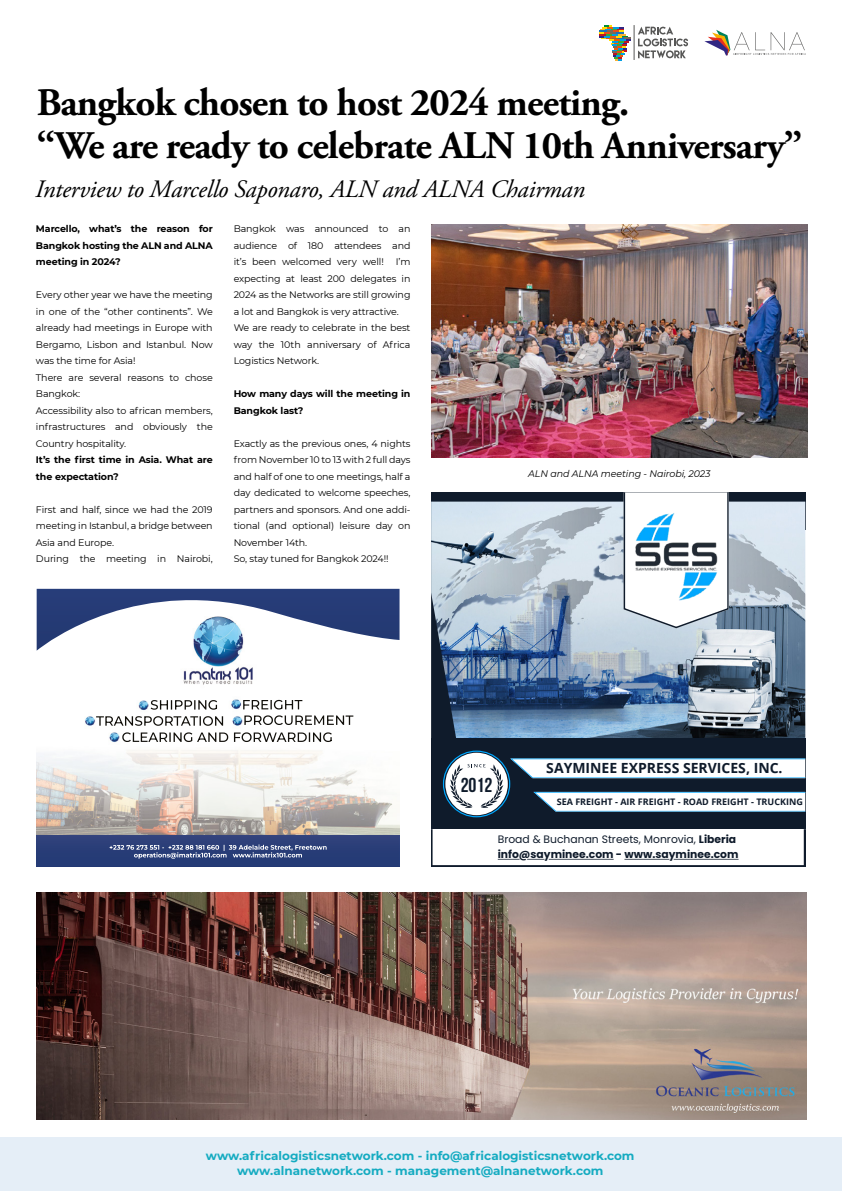
<style>
.page{position:relative;width:842px;height:1191px;background:#fff}
.page>*{position:absolute;margin:0;border:0;box-sizing:border-box;transform-origin:0 0}
.t1{font:700 39px/43px "Adobe Garamond Pro";letter-spacing:-.02em;color:#000}
.t2{font:italic 25px "Adobe Garamond Pro";letter-spacing:-.01em;color:#000}
.t3{font:700 20px "Bebas Neue";color:#0f1b2b}
.t4{font:700 14px "Open Sans";color:#0f1b2b}
.t5{font:700 12px/14.4px "Montserrat";color:#15abc1;text-align:center}
.t6{font:700 10.8px/15px "Poppins";color:#0f1b2b}
.t7{font:9.5px/16.5px "Montserrat";letter-spacing:-.01em;color:#000}
.t8{font:700 9.5px/16.5px "Montserrat";letter-spacing:-.01em;color:#000}
.t9{font:italic 9.5px "Montserrat";letter-spacing:-.01em;color:#000}
.t10{font:700 9px "Open Sans";color:#0f1b2b}
.s1{font-weight:400}
</style>
<div class="page">
<img style="left:37px;top:893px;width:770px;height:226px">
<div style="left:0;top:1137px;width:842px;height:54px;background:#e5eef7"></div>
<svg style="left:638px;top:27px;width:50px;height:31px"></svg>
<svg style="left:599px;top:25px;width:32px;height:35px"></svg>
<hr style="left:634px;top:25px;width:1px;height:35px;background:#575756">
<svg style="left:704px;top:30px;width:102px;height:26px"></svg>
<img style="left:37px;top:650px;width:362px;height:185px">
<img style="left:37px;top:835px;width:362px;height:31px">
<img style="left:37px;top:589px;width:362px;height:61px">
<div style="left:431px;top:738px;width:374px;height:91px;background:#0f1b2b"></div>
<svg style="left:431px;top:492px;width:374px;height:326px"></svg>
<hr style="left:549px;top:859px;width:65px;height:1px;background:#0f1b2b">
<svg style="left:527px;top:859px;width:17px;height:1px"></svg>
<svg style="left:498px;top:859px;width:21px;height:1px"></svg>
<hr style="left:674px;top:859px;width:64px;height:1px;background:#0f1b2b">
<hr style="left:624px;top:859px;width:45px;height:1px;background:#0f1b2b">
<hr style="left:431px;top:865px;width:374px;height:1px;background:#0f1b2b">
<hr style="left:804px;top:829px;width:1px;height:37px;background:#0f1b2b">
<hr style="left:431px;top:829px;width:2px;height:37px;background:#0f1b2b">
<img style="left:431px;top:225px;width:377px;height:232px">
<h1 class="t1" style="left:37px;top:82px;width:767px">Bangkok chosen to host 2024 meeting.<br>“We are ready to celebrate ALN 10th Anniversary”</h1>
<h2 class="t2" style="left:35px;top:174px;width:551px">Interview to Marcello Saponaro, ALN and ALNA Chairman</h2>
<p class="t8" style="left:36px;top:220px;width:178px;text-align:justify">Marcello, what’s the reason for Bangkok hosting the ALN and ALNA meeting in 2024?</p>
<p class="t7" style="left:36px;top:286px;width:178px">Every other year we have the meeting in one of the “other continents”. We already had meetings in Europe with<br>Bergamo, Lisbon and Istanbul. Now was the time for Asia!<br>There are several reasons to chose<br>Bangkok:<br>Accessibility also to african members, infrastructures and obviously the<br>Country hospitality.</p>
<p class="t8" style="left:36px;top:451px;width:178px">It’s the first time in Asia. What are the expectation?</p>
<p class="t7" style="left:36px;top:501px;width:178px">First and half, since we had the 2019 meeting in Istanbul, a bridge between<br>Asia and Europe.<br>During the meeting in Nairobi,</p>
<p class="t7" style="left:234px;top:220px;width:178px">Bangkok was announced to an audience of 180 attendees and it’s been welcomed very well! I’m expecting at least 200 delegates in<br>2024 as the Networks are still growing a lot and Bangkok is very attractive.<br>We are ready to celebrate in the best way the 10th anniversary of Africa<br>Logistics Network.</p>
<p class="t8" style="left:234px;top:385px;width:178px">How many days will the meeting in<br>Bangkok last?</p>
<p class="t7" style="left:234px;top:434px;width:178px">Exactly as the previous ones, 4 nights from November 10 to 13 with 2 full days and half of one to one meetings, half a day dedicated to welcome speeches, partners and sponsors. And one addi&shy;tional (and optional) leisure day on November 14th.<br>So, stay tuned for Bangkok 2024!!</p>
<p class="t9" style="left:528px;top:467px;width:184px">ALN and ALNA meeting - Nairobi, 2023</p>
<h3 class="t4" style="left:546px;top:758px;width:238px">SAYMINEE EXPRESS SERVICES, INC.</h3>
<p class="t10" style="left:557px;top:795px;width:248px">SEA FREIGHT - AIR FREIGHT - ROAD FREIGHT - TRUCKING</p>
<p class="t6" style="left:498px;top:832px;width:242px"><span class="s1">Broad &amp; Buchanan Streets, Monrovia,</span> Liberia info@sayminee.com - www.sayminee.com</p>
<h3 class="t3" style="left:461px;top:774px;width:33px">2012</h3>
<p class="t5" style="left:206px;top:1148px;width:430px">www.africalogisticsnetwork.com - info@africalogisticsnetwork.com www.alnanetwork.com - management@alnanetwork.com</p>
</div>
